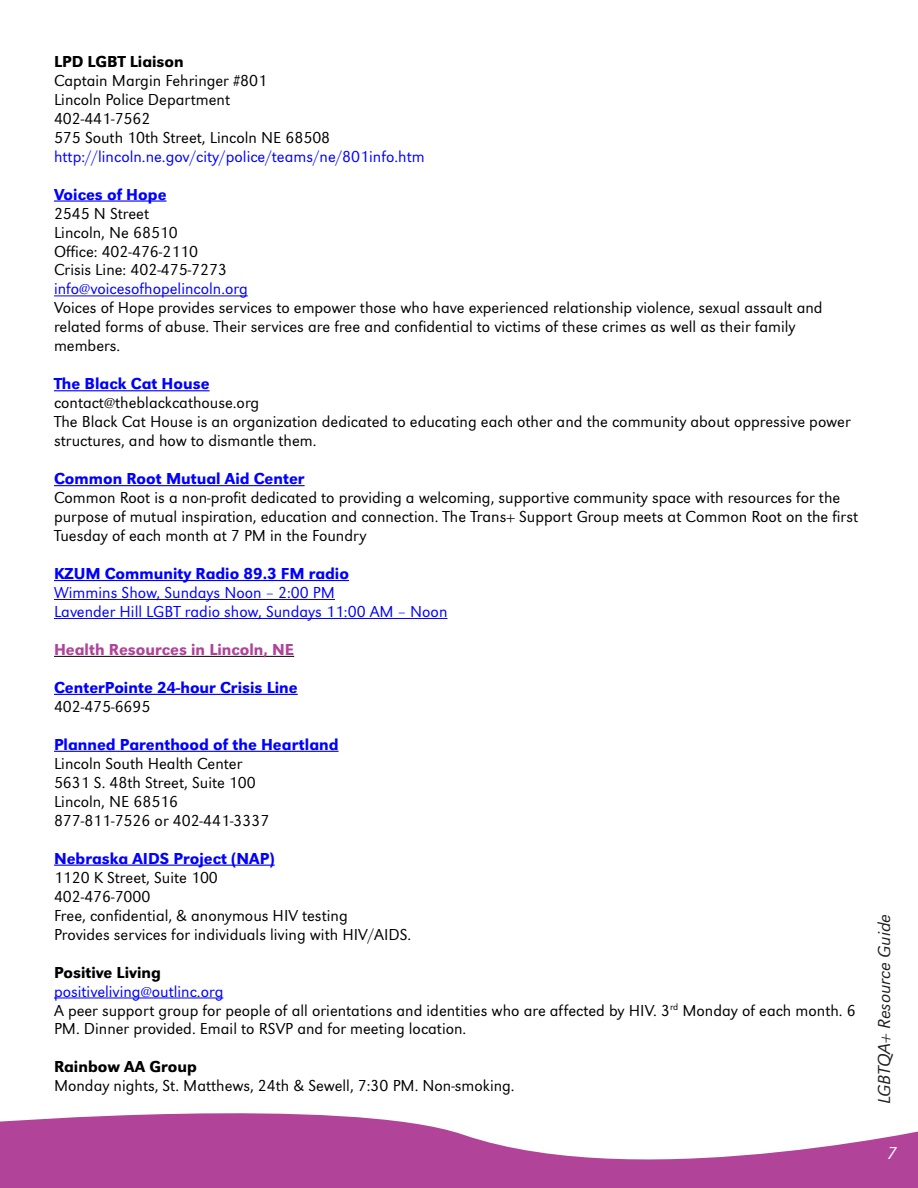
<style>
.page{position:relative;width:918px;height:1188px;background:#fff}
.page>*{position:absolute;margin:0;border:0;box-sizing:border-box;transform-origin:0 0}
.t1{font:italic 300 18px "URW Grotesk T";color:#231f20}
.t2{font:italic 300 18px "URW Grotesk T";color:#fff}
.Normal1{font:300 16.5px/18.9px "URW Grotesk T";color:#000}
.Normal1-2{font:300 16.5px "URW Grotesk T";color:#00f}
.Normal1-3{font:500 16.5px "URW Grotesk T";color:#00f}
.Normal1-4{font:500 16.5px "URW Grotesk T";color:#000}
.Normal1-5{font:500 16.5px "URW Grotesk T";color:#b14399}
</style>
<div class="page">
<svg style="left:0;top:1113px;width:918px;height:75px;fill:#b14399"></svg>
<hr style="left:54px;top:200px;width:113px;height:2px;background:#00f">
<hr style="left:54px;top:296px;width:194px;height:1px;background:#00f">
<hr style="left:54px;top:390px;width:156px;height:1px;background:#00f">
<hr style="left:54px;top:485px;width:251px;height:1px;background:#00f">
<hr style="left:54px;top:580px;width:295px;height:1px;background:#00f">
<hr style="left:54px;top:599px;width:281px;height:1px;background:#00f">
<hr style="left:54px;top:618px;width:394px;height:1px;background:#00f">
<hr style="left:54px;top:656px;width:240px;height:1px;background:#231f20">
<hr style="left:54px;top:694px;width:244px;height:1px;background:#00f">
<hr style="left:54px;top:751px;width:285px;height:1px;background:#00f">
<hr style="left:54px;top:865px;width:221px;height:1px;background:#00f">
<hr style="left:54px;top:998px;width:169px;height:1px;background:#00f">
<p class="Normal1-4" style="left:54px;top:52px;width:131px">LPD LGBT Liaison</p>
<p class="Normal1" style="left:54px;top:71px;width:215px">Captain Margin Fehringer #801</p>
<p class="Normal1" style="left:54px;top:90px;width:178px">Lincoln Police Department</p>
<p class="Normal1" style="left:54px;top:109px;width:98px">402-441-7562</p>
<p class="Normal1" style="left:54px;top:128px;width:278px">575 South 10th Street, Lincoln NE 68508</p>
<p class="Normal1-2" style="left:54px;top:147px;width:372px">http://lincoln.ne.gov/city/police/teams/ne/801info.htm</p>
<p class="Normal1-3" style="left:54px;top:185px;width:114px">Voices of Hope</p>
<p class="Normal1" style="left:54px;top:204px;width:97px">2545 N Street</p>
<p class="Normal1" style="left:54px;top:223px;width:125px">Lincoln, Ne 68510</p>
<p class="Normal1" style="left:54px;top:242px;width:146px">Office: 402-476-2110</p>
<p class="Normal1" style="left:54px;top:261px;width:175px">Crisis Line: 402-475-7273</p>
<p class="Normal1-2" style="left:54px;top:280px;width:195px">info@voicesofhopelincoln.org</p>
<p class="Normal1" style="left:54px;top:298px;width:770px">Voices of Hope provides services to empower those who have experienced relationship violence, sexual assault and related forms of abuse. Their services are free and confidential to victims of these crimes as well as their family members.</p>
<p class="Normal1-3" style="left:54px;top:374px;width:157px">The Black Cat House</p>
<p class="Normal1" style="left:54px;top:393px;width:207px">contact@theblackcathouse.org</p>
<p class="Normal1" style="left:54px;top:412px;width:798px">The Black Cat House is an organization dedicated to educating each other and the community about oppressive power structures, and how to dismantle them.</p>
<p class="Normal1-3" style="left:54px;top:469px;width:252px">Common Root Mutual Aid Center</p>
<p class="Normal1" style="left:54px;top:488px;width:806px">Common Root is a non-profit dedicated to providing a welcoming, supportive community space with resources for the purpose of mutual inspiration, education and connection. The Trans+ Support Group meets at Common Root on the first<br>Tuesday of each month at 7 PM in the Foundry</p>
<p class="Normal1-3" style="left:54px;top:564px;width:297px">KZUM Community Radio 89.3 FM radio</p>
<p class="Normal1-2" style="left:54px;top:583px;width:282px">Wimmins Show, Sundays Noon – 2:00 PM</p>
<p class="Normal1-2" style="left:54px;top:602px;width:395px">Lavender Hill LGBT radio show, Sundays 11:00 AM – Noon</p>
<p class="Normal1-5" style="left:54px;top:640px;width:242px">Health Resources in Lincoln, NE</p>
<p class="Normal1-3" style="left:54px;top:678px;width:245px">CenterPointe 24-hour Crisis Line</p>
<p class="Normal1" style="left:54px;top:697px;width:98px">402-475-6695</p>
<p class="Normal1-3" style="left:54px;top:735px;width:286px">Planned Parenthood of the Heartland</p>
<p class="Normal1" style="left:54px;top:754px;width:190px">Lincoln South Health Center</p>
<p class="Normal1" style="left:54px;top:773px;width:203px">5631 S. 48th Street, Suite 100</p>
<p class="Normal1" style="left:54px;top:792px;width:126px">Lincoln, NE 68516</p>
<p class="Normal1" style="left:54px;top:811px;width:217px">877-811-7526 or 402-441-3337</p>
<p class="Normal1-3" style="left:54px;top:849px;width:222px">Nebraska AIDS Project (NAP)</p>
<p class="Normal1" style="left:54px;top:868px;width:165px">1120 K Street, Suite 100</p>
<p class="Normal1" style="left:54px;top:887px;width:98px">402-476-7000</p>
<p class="Normal1" style="left:54px;top:906px;width:295px">Free, confidential, &amp; anonymous HIV testing</p>
<p class="Normal1" style="left:54px;top:925px;width:359px">Provides services for individuals living with HIV/AIDS.</p>
<p class="Normal1-4" style="left:54px;top:963px;width:108px">Positive Living</p>
<p class="Normal1-2" style="left:54px;top:982px;width:171px">positiveliving@outlinc.org</p>
<p class="Normal1" style="left:54px;top:1000px;width:803px">A peer support group for people of all orientations and identities who are affected by HIV. 3<sup>rd</sup> Monday of each month. 6<br>PM. Dinner provided. Email to RSVP and for meeting location.</p>
<p class="Normal1-4" style="left:54px;top:1057px;width:144px">Rainbow AA Group</p>
<p class="Normal1" style="left:54px;top:1076px;width:462px">Monday nights, St. Matthews, 24th &amp; Sewell, 7:30 PM. Non-smoking.</p>
<p class="t1" style="left:874px;top:1104px;width:192px;rotate:-90deg">LGBTQA+ Resource Guide</p>
<p class="t2" style="left:887px;top:1143px;width:11px">7</p>
</div>
